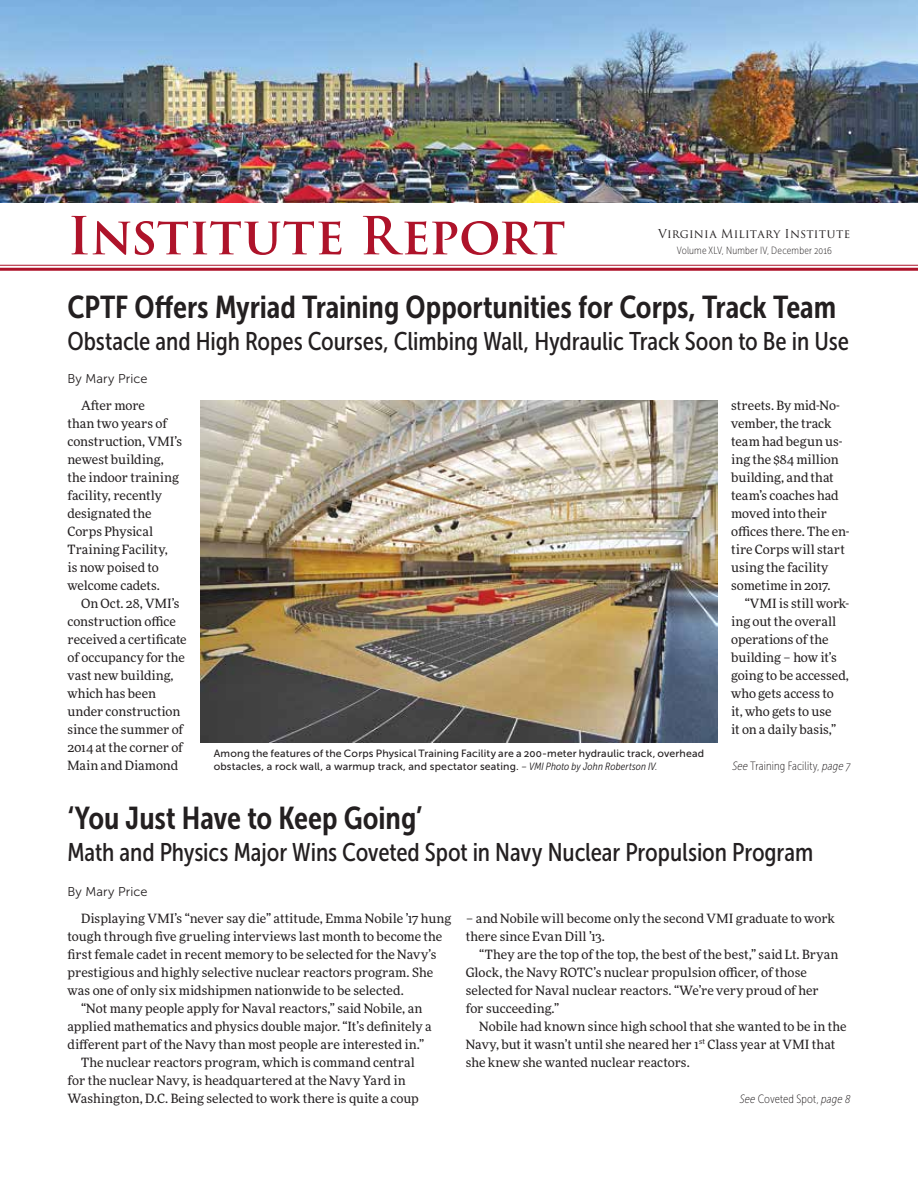
<style>
.page{position:relative;width:918px;height:1188px;background:#fff}
.page>*{position:absolute;margin:0;border:0;box-sizing:border-box;transform-origin:0 0}
.t1{font:600 51px "Trajan Pro 3";color:#ae132a}
.t2{font:31.5px "Museo Sans Cond 700";letter-spacing:-.005em;color:#231f20}
.t3{font:25.5px "Museo Sans Cond 500";letter-spacing:-.005em;color:#231f20}
.t4{font:12.75px/18px "More Pro";color:#231f20}
.t5{font:12.75px "Museo Sans 300";letter-spacing:.01em;color:#231f20}
.t6{font:12px "Museo Sans Cond 100";letter-spacing:.01em;color:#231f20}
.t7{font:12px "Trajan Pro 3";letter-spacing:.015em;color:#231f20}
.t8{font:10.5px/12.6px "Museo Sans 500";letter-spacing:.015em;color:#231f20}
.t9{font:10.5px "Museo Sans Cond 100";letter-spacing:.02em;color:#231f20}
.s1{font-family:"Museo Sans Cond 300";font-style:italic}
.s2{font-style:italic}
</style>
<div class="page">
<img style="left:0;top:0;width:918px;height:202px">
<img style="left:200px;top:401px;width:518px;height:341px">
<hr style="left:0;top:265px;width:918px;height:1px;background:#ae132a">
<hr style="left:0;top:268px;width:918px;height:3px;background:#ae132a">
<h1 class="t1" style="left:68px;top:199px;width:499px">Institute Report</h1>
<p class="t7" style="left:658px;top:225px;width:194px">Virginia Military Institute</p>
<p class="t9" style="left:677px;top:245px;width:157px">Volume XLV, Number IV, December 2016</p>
<h2 class="t2" style="left:68px;top:290px;width:770px">CPTF Offers Myriad Training Opportunities for Corps, Track Team</h2>
<h3 class="t3" style="left:68px;top:327px;width:783px">Obstacle and High Ropes Courses, Climbing Wall, Hydraulic Track Soon to Be in Use</h3>
<p class="t5" style="left:68px;top:371px;width:81px">By Mary Price</p>
<p class="t4" style="left:68px;top:395px;width:116px;text-indent:14px">After more<br>than two years of construction, VMI’s newest building, the indoor training facility, recently designated the<br>Corps Physical<br>Training Facility,<br>is now poised to welcome cadets.</p>
<p class="t4" style="left:68px;top:593px;width:121px;text-indent:14px">On Oct. 28, VMI’s construction office received a certificate of occupancy for the vast new building, which has been under construction since the summer of<br>2014 at the corner of<br>Main and Diamond</p>
<p class="t4" style="left:731px;top:395px;width:120px">streets. By mid-No&shy;vember, the track team had begun us&shy;ing the $84 million building, and that team’s coaches had moved into their offices there. The en&shy;tire Corps will start using the facility sometime in 2017.</p>
<p class="t4" style="left:731px;top:593px;width:120px;text-indent:14px">“VMI is still work&shy;ing out the overall operations of the building – how it’s going to be accessed, who gets access to<br>it, who gets to use<br>it on a daily basis,”</p>
<p class="t8" style="left:214px;top:747px;width:492px">Among the features of the Corps Physical Training Facility are a 200-meter hydraulic track, overhead obstacles, a rock wall, a warmup track, and spectator seating. <span class="s1">– VMI Photo by John Robertson IV.</span></p>
<p class="t6" style="left:732px;top:759px;width:120px"><span class="s2">See</span> Training Facility, <span class="s2">page 7</span></p>
<h2 class="t2" style="left:68px;top:801px;width:357px">‘You Just Have to Keep Going’</h2>
<h3 class="t3" style="left:68px;top:838px;width:747px">Math and Physics Major Wins Coveted Spot in Navy Nuclear Propulsion Program</h3>
<p class="t5" style="left:68px;top:884px;width:81px">By Mary Price</p>
<p class="t4" style="left:81px;top:908px;width:372px">Displaying VMI’s “never say die” attitude, Emma Nobile ’17 hung</p>
<p class="t4" style="left:68px;top:926px;width:376px">tough through five grueling interviews last month to become the</p>
<p class="t4" style="left:68px;top:944px;width:370px">first female cadet in recent memory to be selected for the Navy’s</p>
<p class="t4" style="left:68px;top:962px;width:367px">prestigious and highly selective nuclear reactors program. She</p>
<p class="t4" style="left:68px;top:980px;width:338px">was one of only six midshipmen nationwide to be selected.</p>
<p class="t4" style="left:81px;top:998px;width:343px">“Not many people apply for Naval reactors,” said Nobile, an</p>
<p class="t4" style="left:68px;top:1016px;width:366px">applied mathematics and physics double major. “It’s definitely a</p>
<p class="t4" style="left:68px;top:1034px;width:358px">different part of the Navy than most people are interested in.”</p>
<p class="t4" style="left:81px;top:1052px;width:335px">The nuclear reactors program, which is command central</p>
<p class="t4" style="left:68px;top:1070px;width:340px">for the nuclear Navy, is headquartered at the Navy Yard in</p>
<p class="t4" style="left:68px;top:1088px;width:353px">Washington, D.C. Being selected to work there is quite a coup</p>
<p class="t4" style="left:466px;top:908px;width:371px">– and Nobile will become only the second VMI graduate to work there since Evan Dill ’13.</p>
<p class="t4" style="left:466px;top:944px;width:374px;text-indent:14px">“They are the top of the top, the best of the best,” said Lt. Bryan Glock, the Navy ROTC’s nuclear propulsion officer, of those selected for Naval nuclear reactors. “We’re very proud of her for succeeding.”</p>
<p class="t4" style="left:466px;top:1016px;width:382px;text-indent:14px">Nobile had known since high school that she wanted to be in the<br>Navy, but it wasn’t until she neared her 1<sup>st</sup> Class year at VMI that she knew she wanted nuclear reactors.</p>
<p class="t6" style="left:740px;top:1092px;width:112px"><span class="s2">See</span> Coveted Spot, <span class="s2">page 8</span></p>
</div>
